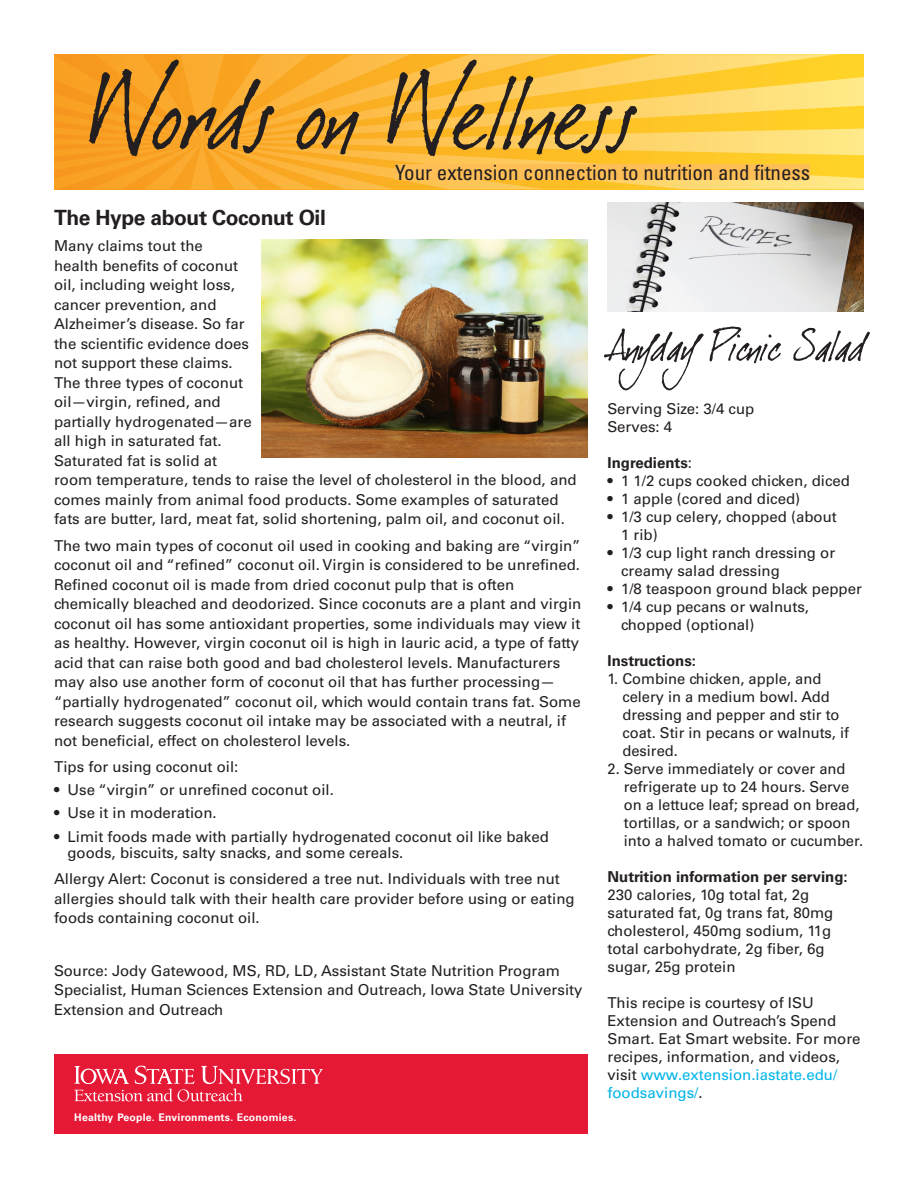
<style>
.page{position:relative;width:918px;height:1188px;background:#fff}
.page>*{position:absolute;margin:0;border:0;box-sizing:border-box;transform-origin:0 0}
.t1{font:condensed 21px "Univers LT Std";color:#231f20}
.heading_1{font:700 21px "Univers LT Std";letter-spacing:-.02em;color:#231f20}
.heading_1-2{font:15px/19.5px "Univers LT Std";color:#231f20}
.t2{font:700 15px "Univers LT Std";color:#231f20}
.t3{font:700 10.5px "Univers LT Std";letter-spacing:.02em;color:#fff}
.s1{font-weight:400}
.s2{font-weight:700}
.s3{color:#00b4e7}
</style>
<div class="page">
<svg style="left:54px;top:54px;width:810px;height:135px;background:#fcc141"></svg>
<div style="left:395px;top:164px;width:415px;height:16px;background:#fdbe56"></div>
<svg style="left:89px;top:60px;width:185px;height:96px;background:#cc8926"></svg>
<svg style="left:296px;top:108px;width:63px;height:47px;background:#b1802c"></svg>
<svg style="left:387px;top:60px;width:250px;height:96px;background:#d3a23a"></svg>
<img style="left:608px;top:203px;width:256px;height:108px">
<div style="left:54px;top:1054px;width:533px;height:80px;background:#e51836"></div>
<svg style="left:74px;top:1066px;width:249px;height:35px"></svg>
<img style="left:261px;top:240px;width:326px;height:217px">
<svg style="left:604px;top:327px;width:266px;height:63px"></svg>
<p class="t1" style="left:395px;top:159px;width:416px">Your extension connection to nutrition and fitness</p>
<p class="heading_1" style="left:54px;top:206px;width:273px">The Hype about Coconut Oil</p>
<p class="heading_1-2" style="left:54px;top:236px;width:524px">Many claims tout the<br>health benefits of coconut<br>oil, including weight loss,<br>cancer prevention, and<br>Alzheimer’s disease. So far<br>the scientific evidence does<br>not support these claims.<br>The three types of coconut<br>oil—virgin, refined, and<br>partially hydrogenated—are<br>all high in saturated fat.<br>Saturated fat is solid at<br>room temperature, tends to raise the level of cholesterol in the blood, and comes mainly from animal food products. Some examples of saturated fats are butter, lard, meat fat, solid shortening, palm oil, and coconut oil.</p>
<p class="heading_1-2" style="left:54px;top:536px;width:529px">The two main types of coconut oil used in cooking and baking are “virgin” coconut oil and “refined” coconut oil. Virgin is considered to be unrefined.<br>Refined coconut oil is made from dried coconut pulp that is often chemically bleached and deodorized. Since coconuts are a plant and virgin coconut oil has some antioxidant properties, some individuals may view it as healthy. However, virgin coconut oil is high in lauric acid, a type of fatty acid that can raise both good and bad cholesterol levels. Manufacturers may also use another form of coconut oil that has further processing— “partially hydrogenated” coconut oil, which would contain trans fat. Some research suggests coconut oil intake may be associated with a neutral, if not beneficial, effect on cholesterol levels.</p>
<p class="heading_1-2" style="left:54px;top:757px;width:186px">Tips for using coconut oil:</p>
<p class="heading_1-2" style="left:54px;top:780px;width:282px">• Use “virgin” or unrefined coconut oil.</p>
<p class="heading_1-2" style="left:54px;top:803px;width:164px">• Use it in moderation.</p>
<p class="heading_1-2" style="left:68px;top:828px;width:483px;line-height:16.5px;text-indent:-14px">• Limit foods made with partially hydrogenated coconut oil like baked goods, biscuits, salty snacks, and some cereals.</p>
<p class="heading_1-2" style="left:54px;top:869px;width:522px">Allergy Alert: Coconut is considered a tree nut. Individuals with tree nut allergies should talk with their health care provider before using or eating foods containing coconut oil.</p>
<p class="heading_1-2" style="left:54px;top:961px;width:530px">Source: Jody Gatewood, MS, RD, LD, Assistant State Nutrition Program<br>Specialist, Human Sciences Extension and Outreach, Iowa State University<br>Extension and Outreach</p>
<p class="t3" style="left:74px;top:1112px;width:224px">Healthy People. Environments. Economies.</p>
<p class="heading_1-2" style="left:608px;top:399px;width:148px">Serving Size: 3/4 cup</p>
<p class="heading_1-2" style="left:608px;top:417px;width:66px">Serves: 4</p>
<p class="t2" style="left:608px;top:454px;width:86px">Ingredients<span class="s1">:</span></p>
<p class="heading_1-2" style="left:608px;top:471px;width:244px">• 1 1/2 cups cooked chicken, diced</p>
<p class="heading_1-2" style="left:608px;top:489px;width:194px">• 1 apple (cored and diced)</p>
<p class="heading_1-2" style="left:621px;top:508px;width:217px;line-height:18px;text-indent:-14px">• 1/3 cup celery, chopped (about<br>1 rib)</p>
<p class="heading_1-2" style="left:621px;top:544px;width:216px;line-height:18px;text-indent:-14px">• 1/3 cup light ranch dressing or creamy salad dressing</p>
<p class="heading_1-2" style="left:608px;top:579px;width:256px">• 1/8 teaspoon ground black pepper</p>
<p class="heading_1-2" style="left:621px;top:598px;width:190px;line-height:18px;text-indent:-14px">• 1/4 cup pecans or walnuts, chopped (optional)</p>
<p class="t2" style="left:608px;top:652px;width:90px">Instructions:</p>
<p class="heading_1-2" style="left:622px;top:670px;width:228px;line-height:18px;text-indent:-15px">1. Combine chicken, apple, and celery in a medium bowl. Add dressing and pepper and stir to coat. Stir in pecans or walnuts, if desired.</p>
<p class="heading_1-2" style="left:624px;top:760px;width:241px;line-height:18px;text-indent:-16px">2. Serve immediately or cover and refrigerate up to 24 hours. Serve on a lettuce leaf; spread on bread, tortillas, or a sandwich; or spoon into a halved tomato or cucumber.</p>
<p class="heading_1-2" style="left:608px;top:868px;width:242px;line-height:18px"><span class="s2">Nutrition information per serving:<br></span>230 calories, 10g total fat, 2g saturated fat, 0g trans fat, 80mg cholesterol, 450mg sodium, 11g total carbohydrate, 2g fiber, 6g sugar, 25g protein</p>
<p class="heading_1-2" style="left:608px;top:994px;width:255px;line-height:18px">This recipe is courtesy of ISU<br>Extension and Outreach’s Spend<br>Smart. Eat Smart website. For more recipes, information, and videos, visit <span class="s3">www.extension.iastate.edu/ foodsavings/</span>.</p>
</div>
